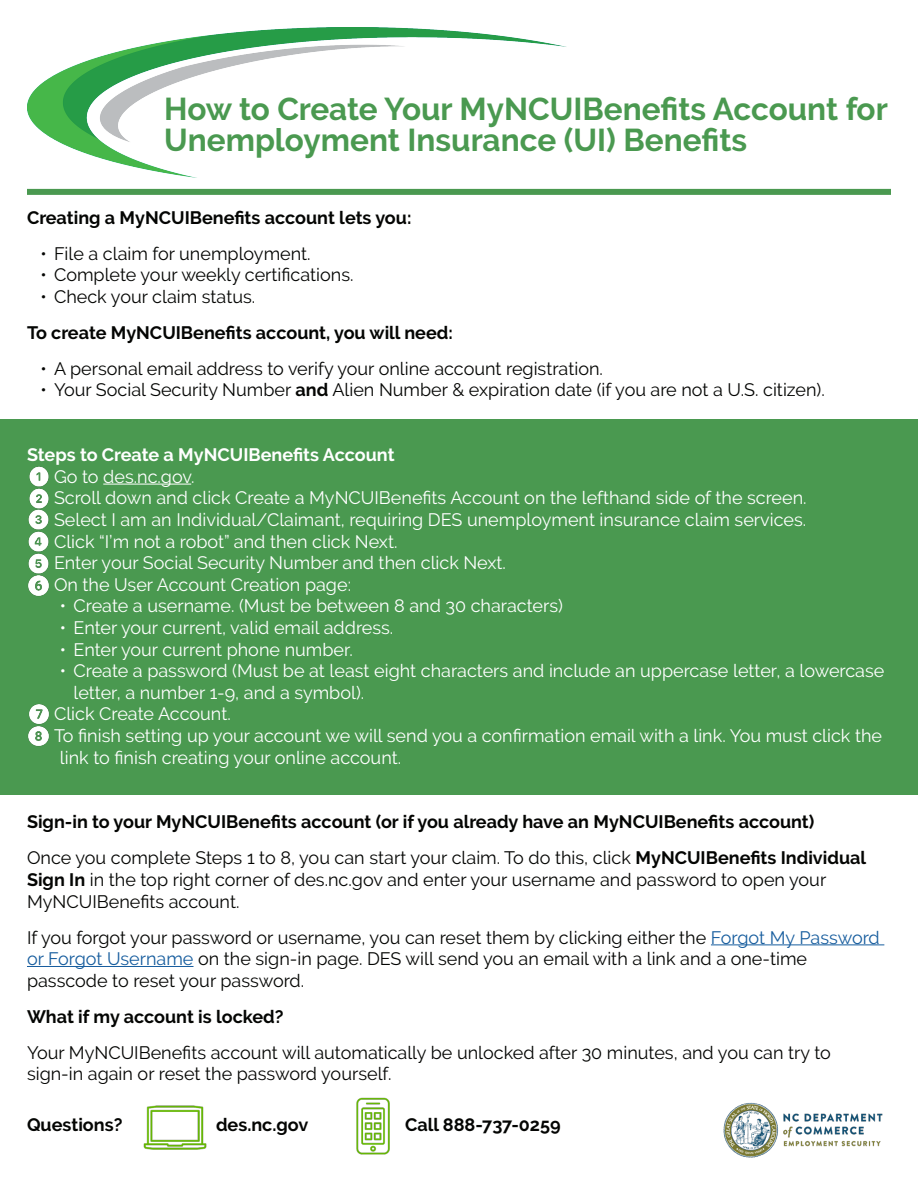
<style>
.page{position:relative;width:918px;height:1188px;background:#fff}
.page>*{position:absolute;margin:0;border:0;box-sizing:border-box;transform-origin:0 0}
.Title_text__b{font:700 31.5px/31.5px "Raleway";color:#4a9950}
.Text_area__b{font:18px/21.6px "Raleway";color:#040503}
.Text_area__b-2{font:18px "Raleway";color:#fff}
.Text_area__b-3{font:700 18px "Raleway";color:#040503}
.Text_area__b-4{font:700 18px "Raleway";color:#fff}
.s1{font-weight:700}
.s2{color:#175d9e}
</style>
<div class="page">
<img style="left:27px;top:27px;width:540px;height:150px">
<div style="left:0;top:419px;width:918px;height:376px;background:#4a9950"></div>
<div style="left:27px;top:189px;width:864px;height:6px;background:#4a9950"></div>
<hr style="left:103px;top:484px;width:88px;height:1px;background:#fff">
<hr style="left:711px;top:944px;width:173px;height:1px;background:#175d9e">
<hr style="left:27px;top:966px;width:166px;height:1px;background:#175d9e">
<img style="left:723px;top:1102px;width:160px;height:56px">
<img style="left:29px;top:466px;width:20px;height:42px">
<img style="left:28px;top:508px;width:21px;height:88px">
<img style="left:29px;top:704px;width:20px;height:20px">
<img style="left:28px;top:724px;width:21px;height:23px">
<img style="left:356px;top:1097px;width:34px;height:58px">
<img style="left:143px;top:1105px;width:64px;height:45px">
<p class="Title_text__b" style="left:164px;top:93px;width:725px">How to Create Your MyNCUIBenefits Account for<br>Unemployment Insurance (UI) Benefits</p>
<p class="Text_area__b-3" style="left:27px;top:207px;width:386px">Creating a MyNCUIBenefits account lets you:</p>
<p class="Text_area__b" style="left:40px;top:242px;width:272px">• File a claim for unemployment.</p>
<p class="Text_area__b" style="left:40px;top:264px;width:315px">• Complete your weekly certifications.</p>
<p class="Text_area__b" style="left:40px;top:286px;width:216px">• Check your claim status.</p>
<p class="Text_area__b-3" style="left:27px;top:322px;width:427px">To create MyNCUIBenefits account, you will need:</p>
<p class="Text_area__b" style="left:40px;top:358px;width:564px">• A personal email address to verify your online account registration.</p>
<p class="Text_area__b" style="left:40px;top:379px;width:786px">• Your Social Security Number <span class="s1">and</span> Alien Number &amp; expiration date (if you are not a U.S. citizen).</p>
<p class="Text_area__b-4" style="left:27px;top:445px;width:369px">Steps to Create a MyNCUIBenefits Account</p>
<p class="Text_area__b-2" style="left:54px;top:466px;width:142px">Go to des.nc.gov.</p>
<p class="Text_area__b-2" style="left:54px;top:488px;width:754px">Scroll down and click Create a MyNCUIBenefits Account on the lefthand side of the screen.</p>
<p class="Text_area__b-2" style="left:54px;top:509px;width:754px">Select I am an Individual/Claimant, requiring DES unemployment insurance claim services.</p>
<p class="Text_area__b-2" style="left:54px;top:531px;width:345px">Click “I’m not a robot” and then click Next.</p>
<p class="Text_area__b-2" style="left:54px;top:552px;width:454px">Enter your Social Security Number and then click Next.</p>
<p class="Text_area__b-2" style="left:54px;top:574px;width:299px">On the User Account Creation page:</p>
<p class="Text_area__b-2" style="left:60px;top:596px;width:505px">• Create a username. (Must be between 8 and 30 characters)</p>
<p class="Text_area__b-2" style="left:60px;top:617px;width:335px">• Enter your current, valid email address.</p>
<p class="Text_area__b-2" style="left:60px;top:639px;width:294px">• Enter your current phone number.</p>
<p class="Text_area__b-2" style="left:60px;top:660px;width:826px">• Create a password (Must be at least eight characters and include an uppercase letter, a lowercase</p>
<p class="Text_area__b-2" style="left:73px;top:682px;width:292px">letter, a number 1-9, and a symbol).</p>
<p class="Text_area__b-2" style="left:54px;top:704px;width:178px">Click Create Account.</p>
<p class="Text_area__b-2" style="left:54px;top:725px;width:830px">To finish setting up your account we will send you a confirmation email with a link. You must click the</p>
<p class="Text_area__b-2" style="left:60px;top:747px;width:343px">link to finish creating your online account.</p>
<p class="Text_area__b-3" style="left:27px;top:812px;width:789px">Sign-in to your MyNCUIBenefits account (or if you already have an MyNCUIBenefits account)</p>
<p class="Text_area__b" style="left:27px;top:847px;width:841px">Once you complete Steps 1 to 8, you can start your claim. To do this, click <span class="s1">MyNCUIBenefits Individual<br>Sign In</span> in the top right corner of des.nc.gov and enter your username and password to open your</p>
<p class="Text_area__b" style="left:27px;top:890px;width:214px">MyNCUIBenefits account.</p>
<p class="Text_area__b" style="left:27px;top:926px;width:854px">If you forgot your password or username, you can reset them by clicking either the <span class="s2">Forgot My Password or Forgot Username</span> on the sign-in page. DES will send you an email with a link and a one-time</p>
<p class="Text_area__b" style="left:27px;top:970px;width:279px">passcode to reset your password.</p>
<p class="Text_area__b-3" style="left:27px;top:1006px;width:258px">What if my account is locked?</p>
<p class="Text_area__b" style="left:27px;top:1042px;width:805px">Your MyNCUIBenefits account will automatically be unlocked after 30 minutes, and you can try to</p>
<p class="Text_area__b" style="left:27px;top:1063px;width:366px">sign-in again or reset the password yourself.</p>
<p class="Text_area__b-3" style="left:27px;top:1114px;width:97px">Questions?</p>
<p class="Text_area__b-3" style="left:216px;top:1114px;width:94px">des.nc.gov</p>
<p class="Text_area__b-3" style="left:405px;top:1114px;width:157px">Call 888-737-0259</p>
</div>
